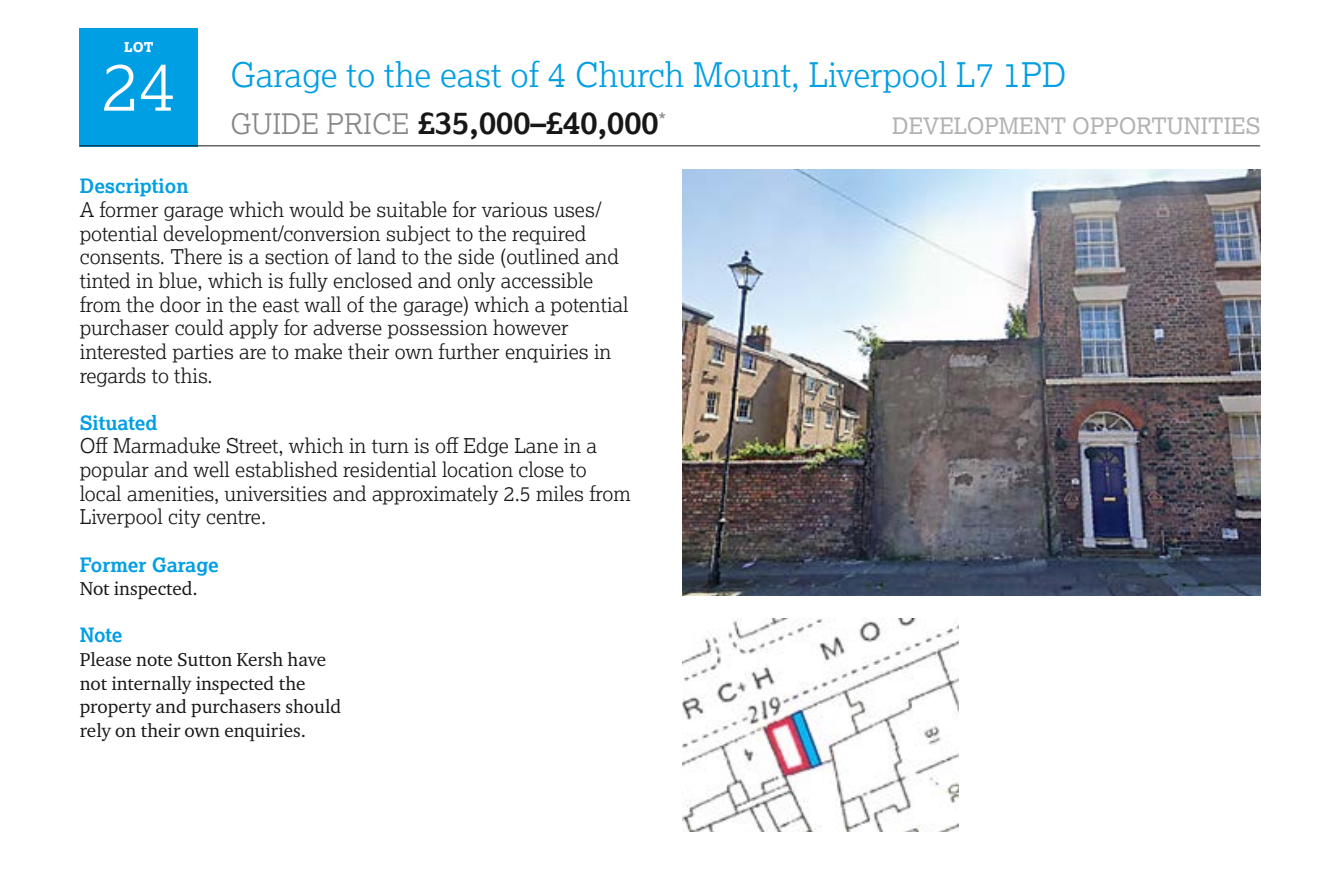
<style>
.page{position:relative;width:1340px;height:887px;background:#fff}
.page>*{position:absolute;margin:0;border:0;box-sizing:border-box;transform-origin:0 0}
.t1{font:300 67.5px "Lexia";color:#fff}
.t2{font:300 33.75px "Lexia";color:#009ee3}
.t3{font:700 31.5px "Lexia";color:#181716}
.t4{font:22.5px "Lexia";color:#b1b2b3}
.t5{font:300 20.25px/23.6px "Lexia";color:#181716}
.t6{font:700 19.8px "Lexia";color:#009ee3}
.t7{font:19.12px/23.6px "Charter ITC Pro";color:#181716}
.t8{font:800 13.5px "Lexia";color:#fff}
.s1{font-weight:300;font-size:28.12px;color:#868786}
</style>
<div class="page">
<div style="left:80px;top:28px;width:118px;height:118px;background:#009ee3"></div>
<hr style="left:80px;top:145px;width:1180px;height:1px;background:#181716">
<img style="left:682px;top:619px;width:276px;height:212px">
<img style="left:682px;top:170px;width:578px;height:425px">
<p class="t8" style="left:124px;top:38px;width:31px">LOT</p>
<h1 class="t1" style="left:102px;top:44px;width:75px">24</h1>
<h2 class="t2" style="left:230px;top:53px;width:837px">Garage to the east of 4 Church Mount, Liverpool L7 1PD</h2>
<h3 class="t3" style="left:230px;top:103px;width:437px"><span class="s1">GUIDE PRICE</span> £35,000–£40,000<sup>*</sup></h3>
<p class="t4" style="left:892px;top:112px;width:369px">DEVELOPMENT OPPORTUNITIES</p>
<p class="t6" style="left:80px;top:174px;width:110px">Description</p>
<p class="t5" style="left:80px;top:197px;width:550px">A former garage which would be suitable for various uses/ potential development/conversion subject to the required consents. There is a section of land to the side (outlined and tinted in blue, which is fully enclosed and only accessible from the door in the east wall of the garage) which a potential purchaser could apply for adverse possession however interested parties are to make their own further enquiries in regards to this.</p>
<p class="t6" style="left:80px;top:410px;width:79px">Situated</p>
<p class="t5" style="left:80px;top:433px;width:552px">Off Marmaduke Street, which in turn is off Edge Lane in a popular and well established residential location close to local amenities, universities and approximately 2.5 miles from Liverpool city centre.</p>
<p class="t6" style="left:80px;top:552px;width:140px">Former Garage</p>
<p class="t7" style="left:80px;top:576px;width:120px">Not inspected.</p>
<p class="t6" style="left:80px;top:623px;width:44px">Note</p>
<p class="t7" style="left:80px;top:647px;width:263px">Please note Sutton Kersh have not internally inspected the property and purchasers should rely on their own enquiries.</p>
</div>
